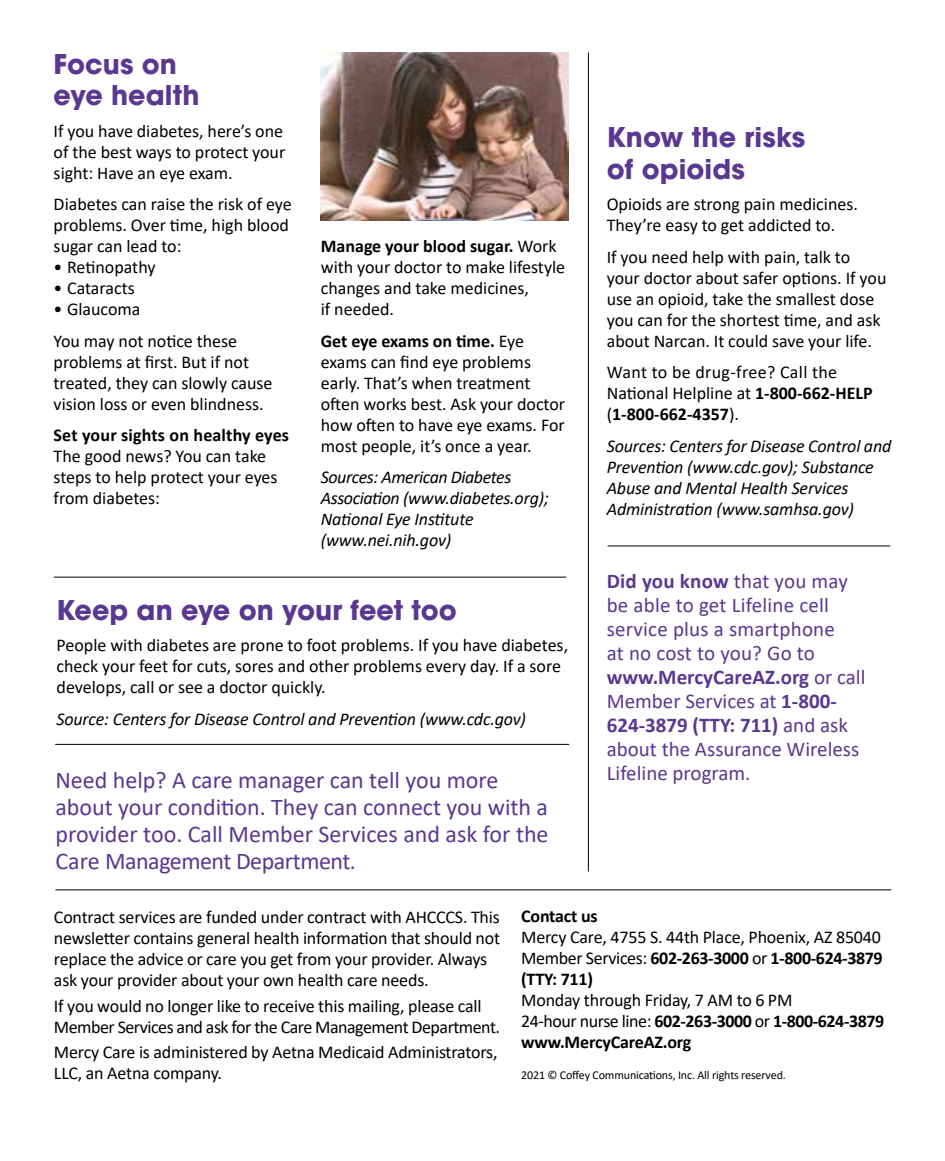
<style>
.page{position:relative;width:945px;height:1161px;background:#fff}
.page>*{position:absolute;margin:0;border:0;box-sizing:border-box;transform-origin:0 0}
.t1{font:700 27px/31.5px "ITC Avant Garde Std";color:#5a3790}
.t2{font:24px/27px "Calibri";color:#5a3790}
.t3{font:21px/24px "Calibri";color:#5a3790}
.t4{font:18px/21px "Calibri";letter-spacing:-.01em;color:#000}
.t5{font:italic 18px/21px "Calibri";letter-spacing:-.01em;color:#000}
.t6{font:18px/21px "Calibri";letter-spacing:-.03em;color:#000}
.t7{font:18px/21px "Calibri";letter-spacing:.01em;color:#000}
.t8{font:700 18px "Calibri";letter-spacing:.01em;color:#000}
.t9{font:700 18px "Calibri";letter-spacing:-.01em;color:#000}
.t10{font:12px "Calibri";letter-spacing:-.01em;color:#000}
.s1{font-weight:700}
</style>
<div class="page">
<hr style="left:608px;top:546px;width:282px;height:1px;background:#000">
<hr style="left:55px;top:744px;width:514px;height:1px;background:#000">
<hr style="left:588px;top:52px;width:1px;height:820px;background:#000">
<hr style="left:54px;top:577px;width:512px;height:1px;background:#000">
<hr style="left:55px;top:890px;width:836px;height:1px;background:#000">
<img style="left:321px;top:52px;width:247px;height:168px">
<h2 class="t1" style="left:54px;top:48px;width:148px">Focus on eye health</h2>
<p class="t4" style="left:54px;top:120px;width:233px">If you have diabetes, here’s one of the best ways to protect your sight: Have an eye exam.</p>
<p class="t4" style="left:54px;top:193px;width:240px">Diabetes can raise the risk of eye problems. Over time, high blood sugar can lead to:</p>
<p class="t4" style="left:54px;top:256px;width:103px">• Retinopathy</p>
<p class="t4" style="left:54px;top:277px;width:83px">• Cataracts</p>
<p class="t4" style="left:54px;top:298px;width:88px">• Glaucoma</p>
<p class="t4" style="left:54px;top:330px;width:220px">You may not notice these problems at first. But if not treated, they can slowly cause vision loss or even blindness.</p>
<p class="t8" style="left:54px;top:422px;width:237px">Set your sights on healthy eyes</p>
<p class="t4" style="left:54px;top:445px;width:226px">The good news? You can take steps to help protect your eyes from diabetes:</p>
<p class="t4" style="left:321px;top:235px;width:246px"><span class="s1">Manage your blood sugar.</span> Work with your doctor to make lifestyle changes and take medicines,<br>if needed.</p>
<p class="t4" style="left:321px;top:330px;width:246px"><span class="s1">Get eye exams on time.</span> Eye exams can find eye problems early. That’s when treatment often works best. Ask your doctor how often to have eye exams. For most people, it’s once a year.</p>
<p class="t5" style="left:321px;top:466px;width:230px">Sources: American Diabetes<br>Association (www.diabetes.org);<br>National Eye Institute (www.nei.nih.gov)</p>
<h2 class="t1" style="left:57px;top:594px;width:402px">Keep an eye on your feet too</h2>
<p class="t4" style="left:57px;top:634px;width:513px">People with diabetes are prone to foot problems. If you have diabetes, check your feet for cuts, sores and other problems every day. If a sore develops, call or see a doctor quickly.</p>
<p class="t5" style="left:57px;top:707px;width:471px">Source: Centers for Disease Control and Prevention (www.cdc.gov)</p>
<p class="t2" style="left:55px;top:765px;width:495px">Need help? A care manager can tell you more about your condition. They can connect you with a provider too. Call Member Services and ask for the Care Management Department.</p>
<h2 class="t1" style="left:607px;top:121px;width:200px">Know the risks of opioids</h2>
<p class="t4" style="left:607px;top:193px;width:253px">Opioids are strong pain medicines.<br>They’re easy to get addicted to.</p>
<p class="t4" style="left:607px;top:246px;width:281px">If you need help with pain, talk to your doctor about safer options. If you use an opioid, take the smallest dose you can for the shortest time, and ask about Narcan. It could save your life.</p>
<p class="t7" style="left:607px;top:361px;width:268px">Want to be drug-free? Call the<br>National Helpline at <span class="s1">1-800-662-HELP </span>(<span class="s1">1-800-662-4357</span>).</p>
<p class="t5" style="left:607px;top:434px;width:286px">Sources: Centers for Disease Control and Prevention (www.cdc.gov); Substance Abuse and Mental Health Services Administration (www.samhsa.gov)</p>
<p class="t3" style="left:607px;top:569px;width:260px"><span class="s1">Did you know</span> that you may be able to get Lifeline cell service plus a smartphone<br>at no cost to you? Go to <span class="s1">www.MercyCareAZ.org</span> or call<br>Member Services at <span class="s1">1-800-<br>624-3879 (TTY: 711)</span> and ask about the Assurance Wireless<br>Lifeline program.</p>
<p class="t4" style="left:54px;top:906px;width:448px">Contract services are funded under contract with AHCCCS. This newsletter contains general health information that should not replace the advice or care you get from your provider. Always ask your provider about your own health care needs.</p>
<p class="t6" style="left:54px;top:995px;width:448px">If you would no longer like to receive this mailing, please call<br>Member Services and ask for the Care Management Department.</p>
<p class="t4" style="left:54px;top:1041px;width:445px">Mercy Care is administered by Aetna Medicaid Administrators,<br>LLC, an Aetna company.</p>
<p class="t9" style="left:521px;top:903px;width:78px">Contact us</p>
<p class="t4" style="left:521px;top:926px;width:363px;text-align:justify">Mercy Care, 4755 S. 44th Place, Phoenix, AZ 85040<br>Member Services: <span class="s1">602-263-3000</span> or <span class="s1">1-800-624-3879 (TTY: 711)</span></p>
<p class="t4" style="left:521px;top:989px;width:365px">Monday through Friday, 7 AM to 6 PM<br>24-hour nurse line: <span class="s1">602-263-3000</span> or <span class="s1">1-800-624-3879 www.MercyCareAZ.org</span></p>
<p class="t10" style="left:521px;top:1067px;width:266px">2021 © Coffey Communications, Inc. All rights reserved.</p>
</div>
